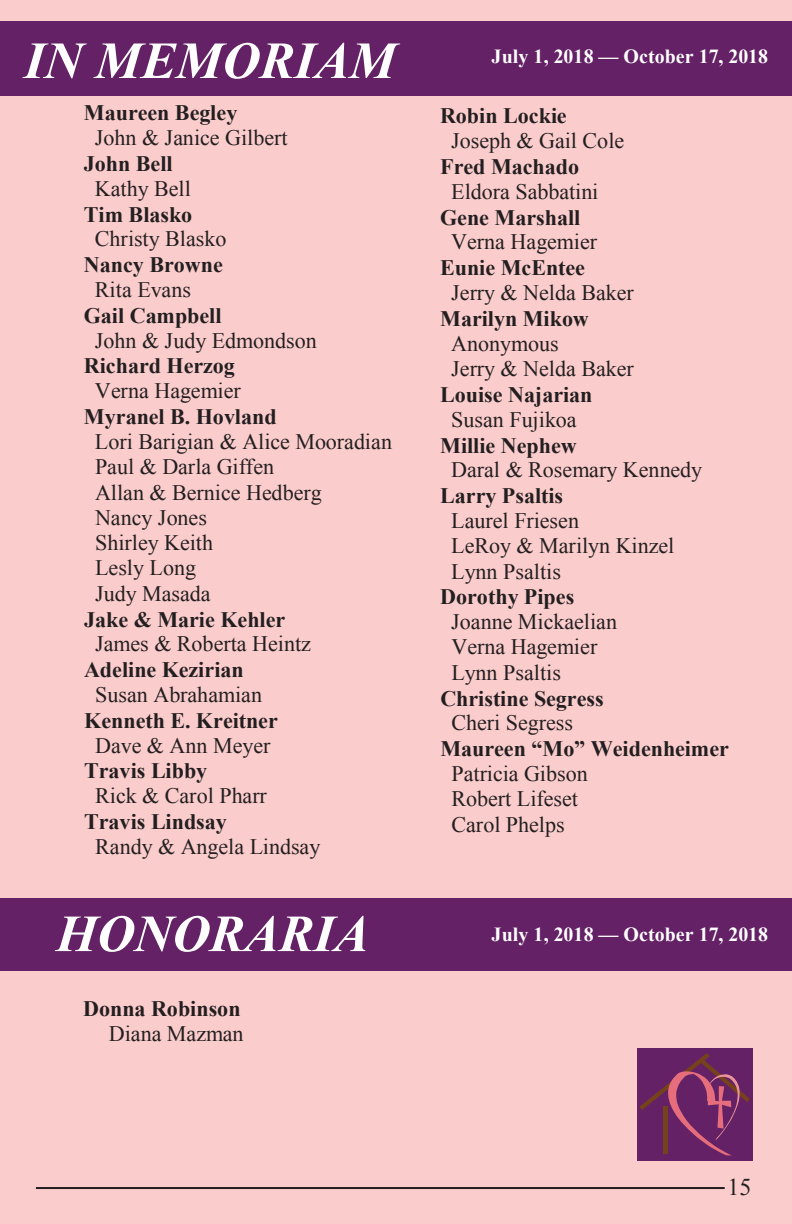
<style>
.page{position:relative;width:792px;height:1224px;background:#fbcccc}
.page>*{position:absolute;margin:0;border:0;box-sizing:border-box;transform-origin:0 0}
.t1{font:italic 700 52px "Times New Roman";color:#fff}
.t2{font:24px "Times New Roman";color:#231f20}
.t3{font:22px/25.2px "Times New Roman";color:#231f20}
.t4{font:700 22px "Times New Roman";color:#231f20}
.t5{font:700 20px "Times New Roman";letter-spacing:.005em;color:#fff}
</style>
<div class="page">
<hr style="left:36px;top:1187px;width:689px;height:2px;background:#231f20">
<div style="left:0;top:22px;width:792px;height:74px;background:#642166"></div>
<div style="left:0;top:899px;width:792px;height:72px;background:#642166"></div>
<div style="left:637px;top:1048px;width:116px;height:112px;background:#642166"></div>
<svg style="left:639px;top:1053px;width:111px;height:102px"></svg>
<h1 class="t1" style="left:24px;top:24px;width:373px">IN MEMORIAM</h1>
<p class="t4" style="left:84px;top:98px;width:155px">Maureen Begley</p>
<p class="t3" style="left:95px;top:125px;width:194px">John &amp; Janice Gilbert</p>
<p class="t4" style="left:84px;top:148px;width:90px">John Bell</p>
<p class="t3" style="left:95px;top:176px;width:98px">Kathy Bell</p>
<p class="t4" style="left:84px;top:199px;width:110px">Tim Blasko</p>
<p class="t3" style="left:95px;top:226px;width:133px">Christy Blasko</p>
<p class="t4" style="left:84px;top:250px;width:140px">Nancy Browne</p>
<p class="t3" style="left:95px;top:277px;width:98px">Rita Evans</p>
<p class="t4" style="left:84px;top:300px;width:139px">Gail Campbell</p>
<p class="t3" style="left:95px;top:327px;width:223px">John &amp; Judy Edmondson</p>
<p class="t4" style="left:84px;top:351px;width:152px">Richard Herzog</p>
<p class="t3" style="left:95px;top:378px;width:147px">Verna Hagemier</p>
<p class="t4" style="left:84px;top:401px;width:194px">Myranel B. Hovland</p>
<p class="t3" style="left:95px;top:429px;width:299px">Lori Barigian &amp; Alice Mooradian<br>Paul &amp; Darla Giffen<br>Allan &amp; Bernice Hedberg<br>Nancy Jones<br>Shirley Keith<br>Lesly Long<br>Judy Masada</p>
<p class="t4" style="left:84px;top:604px;width:203px">Jake &amp; Marie Kehler</p>
<p class="t3" style="left:95px;top:631px;width:217px">James &amp; Roberta Heintz</p>
<p class="t4" style="left:84px;top:654px;width:161px">Adeline Kezirian</p>
<p class="t3" style="left:95px;top:682px;width:168px">Susan Abrahamian</p>
<p class="t4" style="left:84px;top:705px;width:195px">Kenneth E. Kreitner</p>
<p class="t3" style="left:95px;top:732px;width:177px">Dave &amp; Ann Meyer</p>
<p class="t4" style="left:84px;top:756px;width:125px">Travis Libby</p>
<p class="t3" style="left:95px;top:783px;width:173px">Rick &amp; Carol Pharr</p>
<p class="t4" style="left:84px;top:806px;width:144px">Travis Lindsay</p>
<p class="t3" style="left:95px;top:833px;width:227px">Randy &amp; Angela Lindsay</p>
<h1 class="t1" style="left:56px;top:897px;width:314px">HONORARIA</h1>
<p class="t4" style="left:83px;top:994px;width:159px">Donna Robinson</p>
<p class="t3" style="left:109px;top:1021px;width:136px">Diana Mazman</p>
<p class="t5" style="left:492px;top:43px;width:278px">July 1, 2018 — October 17, 2018</p>
<p class="t4" style="left:440px;top:101px;width:128px">Robin Lockie</p>
<p class="t3" style="left:451px;top:128px;width:175px">Joseph &amp; Gail Cole</p>
<p class="t4" style="left:440px;top:151px;width:141px">Fred Machado</p>
<p class="t3" style="left:451px;top:179px;width:149px">Eldora Sabbatini</p>
<p class="t4" style="left:440px;top:202px;width:142px">Gene Marshall</p>
<p class="t3" style="left:451px;top:229px;width:148px">Verna Hagemier</p>
<p class="t4" style="left:440px;top:253px;width:146px">Eunie McEntee</p>
<p class="t3" style="left:451px;top:280px;width:184px">Jerry &amp; Nelda Baker</p>
<p class="t4" style="left:440px;top:303px;width:150px">Marilyn Mikow</p>
<p class="t3" style="left:451px;top:330px;width:184px">Anonymous<br>Jerry &amp; Nelda Baker</p>
<p class="t4" style="left:440px;top:379px;width:154px">Louise Najarian</p>
<p class="t3" style="left:451px;top:406px;width:127px">Susan Fujikoa</p>
<p class="t4" style="left:440px;top:430px;width:138px">Millie Nephew</p>
<p class="t3" style="left:451px;top:457px;width:253px">Daral &amp; Rosemary Kennedy</p>
<p class="t4" style="left:440px;top:481px;width:125px">Larry Psaltis</p>
<p class="t3" style="left:451px;top:508px;width:225px">Laurel Friesen<br>LeRoy &amp; Marilyn Kinzel<br>Lynn Psaltis</p>
<p class="t4" style="left:440px;top:582px;width:136px">Dorothy Pipes</p>
<p class="t3" style="left:451px;top:609px;width:167px">Joanne Mickaelian<br>Verna Hagemier<br>Lynn Psaltis</p>
<p class="t4" style="left:440px;top:683px;width:165px">Christine Segress</p>
<p class="t3" style="left:451px;top:710px;width:123px">Cheri Segress</p>
<p class="t4" style="left:440px;top:734px;width:290px">Maureen “Mo” Weidenheimer</p>
<p class="t3" style="left:451px;top:761px;width:138px">Patricia Gibson<br>Robert Lifeset<br>Carol Phelps</p>
<p class="t5" style="left:492px;top:921px;width:278px">July 1, 2018 — October 17, 2018</p>
<p class="t2" style="left:727px;top:1171px;width:25px">15</p>
</div>
